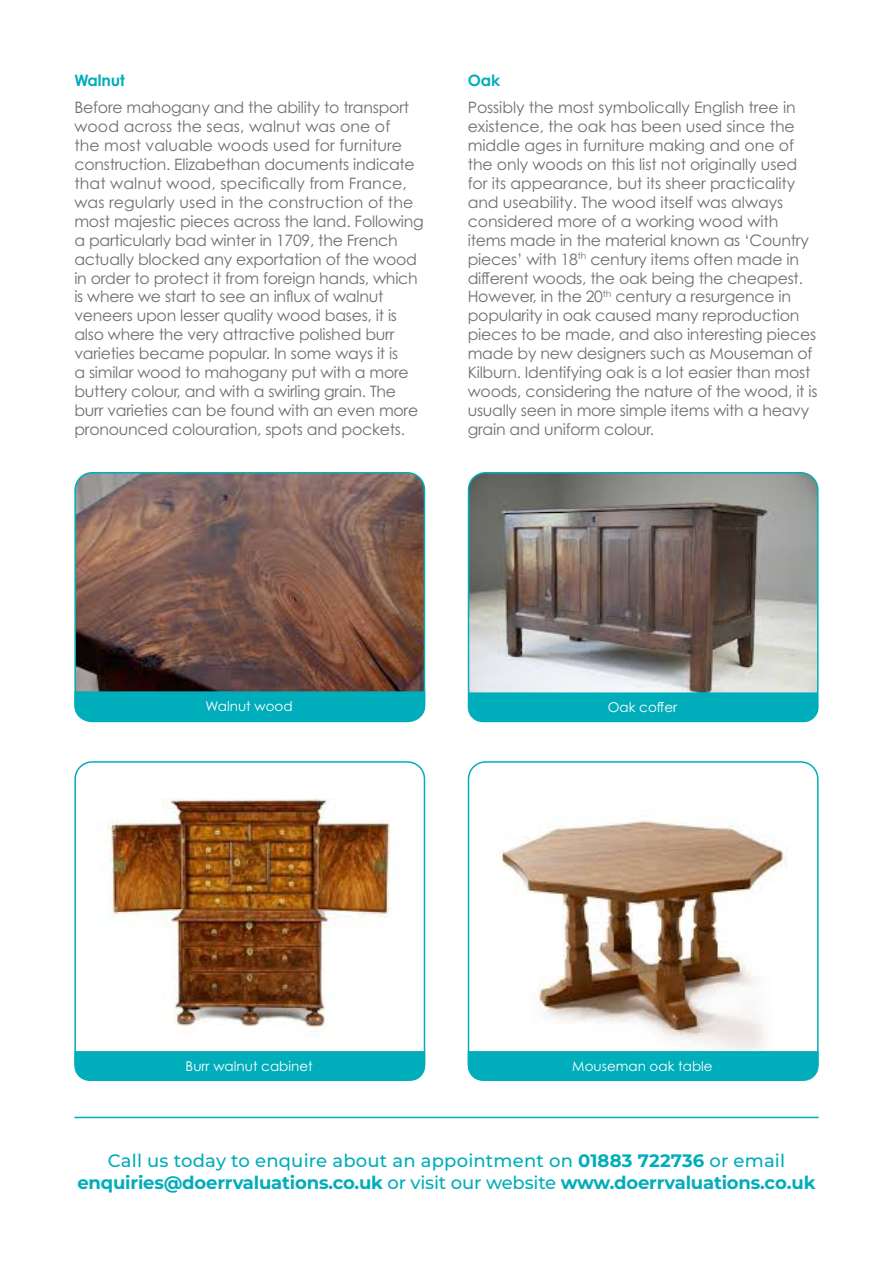
<style>
.page{position:relative;width:893px;height:1263px;background:#fff}
.page>*{position:absolute;margin:0;border:0;box-sizing:border-box;transform-origin:0 0}
.t1{font:700 18px/21.6px "Montserrat";letter-spacing:-.01em;color:#00adba;text-align:center}
.t2{font:15.75px/18.9px "Century Gothic Pro";letter-spacing:-.015em;color:#706f6f}
.t3{font:700 15.75px "Century Gothic Pro";letter-spacing:-.01em;color:#00adba}
.t4{font:13.5px "Century Gothic Pro";color:#fff}
.s1{font-weight:500}
</style>
<div class="page">
<hr style="left:74px;top:1117px;width:745px;height:1px;background:#00adba">
<img style="left:77px;top:473px;width:347px;height:218px">
<div style="left:74px;top:472px;width:351px;height:250px;border:2px solid #00adba;border-radius:17px"></div>
<div style="left:74px;top:691px;width:351px;height:30px;background:#00adba"></div>
<img style="left:468px;top:473px;width:348px;height:219px">
<div style="left:468px;top:472px;width:351px;height:235px;border:2px solid #00adba;border-radius:17px"></div>
<div style="left:468px;top:692px;width:351px;height:30px;background:#00adba"></div>
<img style="left:500px;top:820px;width:287px;height:231px">
<div style="left:468px;top:761px;width:351px;height:320px;border:2px solid #00adba;border-radius:17px"></div>
<div style="left:468px;top:1051px;width:351px;height:30px;background:#00adba"></div>
<img style="left:97px;top:798px;width:294px;height:238px">
<div style="left:74px;top:761px;width:351px;height:320px;border:2px solid #00adba;border-radius:17px"></div>
<div style="left:74px;top:1051px;width:351px;height:30px;background:#00adba"></div>
<p class="t3" style="left:74px;top:70px;width:52px">Walnut</p>
<p class="t2" style="left:74px;top:98px;width:351px">Before mahogany and the ability to transport wood across the seas, walnut was one of<br>the most valuable woods used for furniture construction. Elizabethan documents indicate that walnut wood, specifically from France, was regularly used in the construction of the most majestic pieces across the land. Following a particularly bad winter in 1709, the French actually blocked any exportation of the wood in order to protect it from foreign hands, which is where we start to see an influx of walnut veneers upon lesser quality wood bases, it is also where the very attractive polished burr varieties became popular. In some ways it is<br>a similar wood to mahogany put with a more buttery colour, and with a swirling grain. The burr varieties can be found with an even more pronounced colouration, spots and pockets.</p>
<p class="t3" style="left:468px;top:70px;width:34px">Oak</p>
<p class="t2" style="left:468px;top:98px;width:351px">Possibly the most symbolically English tree in existence, the oak has been used since the middle ages in furniture making and one of the only woods on this list not originally used for its appearance, but its sheer practicality and useability. The wood itself was always considered more of a working wood with items made in the material known as ‘Country pieces’ with 18<sup>th</sup> century items often made in different woods, the oak being the cheapest.<br>However, in the 20<sup>th</sup> century a resurgence in popularity in oak caused many reproduction pieces to be made, and also interesting pieces made by new designers such as Mouseman of Kilburn. Identifying oak is a lot easier than most woods, considering the nature of the wood, it is usually seen in more simple items with a heavy grain and uniform colour.</p>
<p class="t4" style="left:206px;top:698px;width:89px">Walnut wood</p>
<p class="t4" style="left:608px;top:699px;width:71px">Oak coffer</p>
<p class="t4" style="left:186px;top:1058px;width:129px">Burr walnut cabinet</p>
<p class="t4" style="left:572px;top:1058px;width:142px">Mouseman oak table</p>
<p class="t1" style="left:77px;top:1149px;width:740px"><span class="s1">Call us today to enquire about an appointment on</span> 01883 722736 <span class="s1">or email </span>enquiries@doerrvaluations.co.uk <span class="s1">or visit our website</span> www.doerrvaluations.co.uk</p>
</div>
